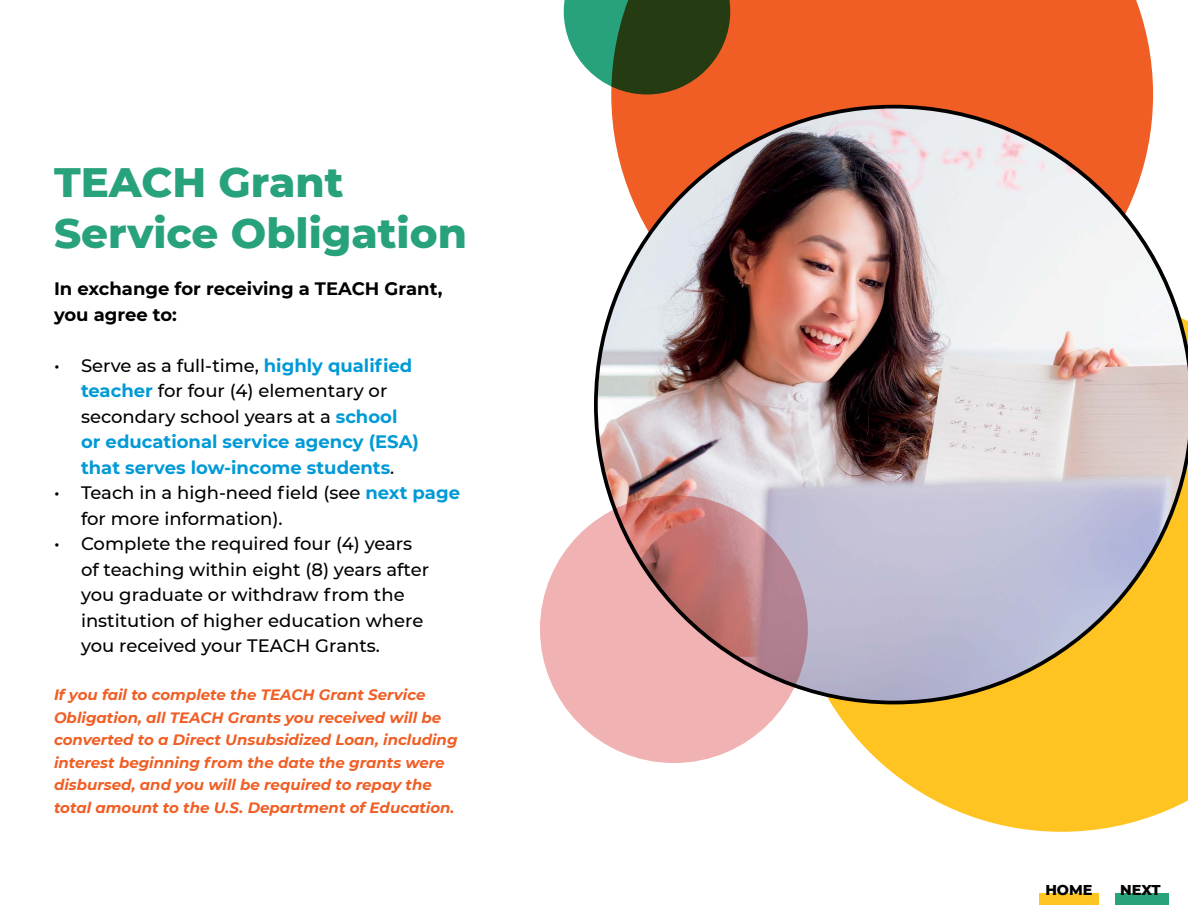
<style>
.page{position:relative;width:1188px;height:918px;background:#fff}
.page>*{position:absolute;margin:0;border:0;box-sizing:border-box;transform-origin:0 0}
.t1{font:800 42px/51px "Montserrat";color:#28a27c}
.t2{font:500 18px/25.5px "Montserrat";color:#000}
.t3{font:700 18px/25.5px "Montserrat";color:#009ad6}
.t4{font:700 18px/25.5px "Montserrat";color:#000}
.t5{font:italic 700 15px/22.5px "Montserrat";color:#f05e25}
.t6{font:800 14.55px "Montserrat";color:#000}
.s1{font-weight:500;color:#000}
.s2{font-weight:700;color:#009ad6}
</style>
<div class="page">
<svg style="left:831px;top:704px;width:357px;height:128px;fill:#ffc421"></svg>
<div style="left:611px;top:0;width:542px;height:105px;background:#f05e25"></div>
<img style="left:594px;top:105px;width:594px;height:599px">
<svg style="left:540px;top:495px;width:268px;height:268px;fill:#f0b2b2"></svg>
<svg style="left:564px;top:0;width:166px;height:94px"></svg>
<div style="left:1115px;top:893px;width:54px;height:12px;background:#28a27c"></div>
<div style="left:1040px;top:893px;width:59px;height:12px;background:#ffc421"></div>
<h1 class="t1" style="left:54px;top:155px;width:414px">TEACH Grant<br>Service Obligation</h1>
<p class="t4" style="left:54px;top:275px;width:390px">In exchange for receiving a TEACH Grant, you agree to:</p>
<p class="t3" style="left:81px;top:352px;width:340px;text-indent:-27px"><span class="s1">• Serve as a full-time,</span> highly qualified teacher <span class="s1">for four (4) elementary or secondary school years at a</span> school or educational service agency (ESA) that serves low-income students<span class="s1">.</span></p>
<p class="t2" style="left:81px;top:480px;width:381px;text-indent:-27px">• Teach in a high-need field (see <span class="s2">next page </span>for more information).</p>
<p class="t2" style="left:81px;top:531px;width:350px;text-indent:-27px">• Complete the required four (4) years of teaching within eight (8) years after you graduate or withdraw from the institution of higher education where you received your TEACH Grants.</p>
<p class="t5" style="left:54px;top:683px;width:405px">If you fail to complete the TEACH Grant Service Obligation, all TEACH Grants you received will be converted to a Direct Unsubsidized Loan, including interest beginning from the date the grants were disbursed, and you will be required to repay the total amount to the U.S. Department of Education.</p>
<p class="t6" style="left:1045px;top:880px;width:49px">HOME</p>
<p class="t6" style="left:1120px;top:880px;width:42px">NEXT</p>
</div>
